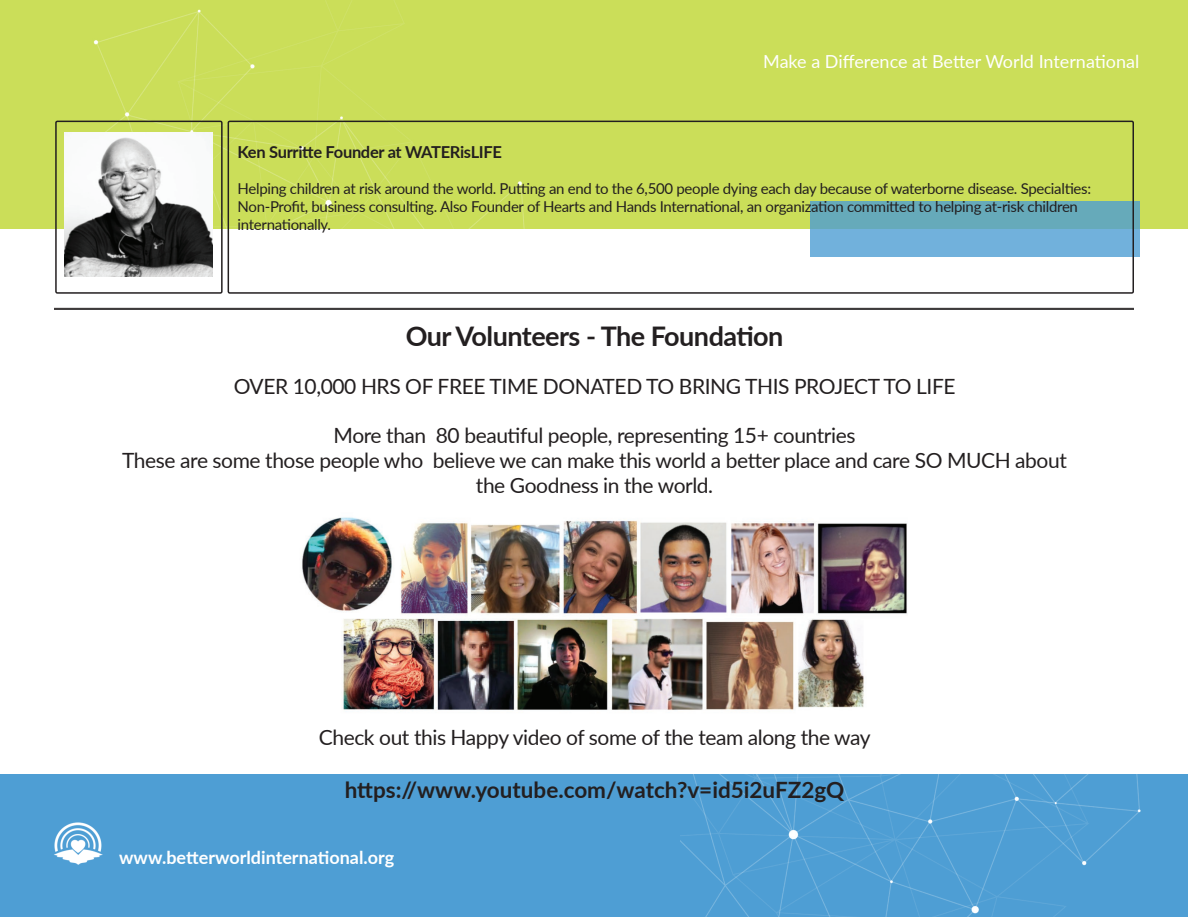
<style>
.page{position:relative;width:1188px;height:918px;background:#fff}
.page>*{position:absolute;margin:0;border:0;box-sizing:border-box;transform-origin:0 0}
.t1{font:700 27px "Lato";letter-spacing:-.02em;color:#231f20}
.t2{font:700 22.5px "Lato";color:#231f20}
.t3{font:21px/25.2px "Lato";letter-spacing:-.02em;color:#231f20;text-align:center}
.t4{font:18px "Lato";color:#fff}
.t5{font:700 18px "Lato";color:#fff}
.t6{font:700 16.5px "Lato";letter-spacing:-.02em;color:#231f20}
.t7{font:15px/18px "Lato";letter-spacing:-.02em;color:#231f20}
</style>
<div class="page">
<div style="left:0;top:775px;width:1188px;height:142px;background:#4e9ed4"></div>
<div style="left:0;top:0;width:1188px;height:229px;background:#cbde59"></div>
<svg style="left:810px;top:201px;width:329px;height:56px;background:#6badcb"></svg>
<img style="left:67px;top:0;width:509px;height:229px">
<img style="left:680px;top:774px;width:508px;height:143px">
<img style="left:54px;top:822px;width:49px;height:43px">
<img style="left:302px;top:517px;width:605px;height:193px">
<div style="left:55px;top:121px;width:168px;height:173px;border:2px solid #231f20;border-radius:2px"></div>
<div style="left:228px;top:121px;width:906px;height:173px;border:2px solid #231f20;border-radius:2px"></div>
<hr style="left:54px;top:308px;width:1080px;height:1px;background:#231f20">
<hr style="left:54px;top:309px;width:1080px;height:1px;background:#231f20">
<img style="left:65px;top:133px;width:148px;height:143px">
<p class="t4" style="left:763px;top:51px;width:378px">Make a Difference at Better World International</p>
<p class="t6" style="left:238px;top:141px;width:266px">Ken Surritte Founder at WATERisLIFE</p>
<p class="t7" style="left:238px;top:179px;width:855px">Helping children at risk around the world. Putting an end to the 6,500 people dying each day because of waterborne disease. Specialties:<br>Non-Profit, business consulting. Also Founder of Hearts and Hands International, an organization committed to helping at-risk children internationally.</p>
<p class="t1" style="left:406px;top:319px;width:379px">Our Volunteers - The Foundation</p>
<p class="t3" style="left:234px;top:374px;width:724px">OVER 10,000 HRS OF FREE TIME DONATED TO BRING THIS PROJECT TO LIFE</p>
<p class="t3" style="left:122px;top:422px;width:946px">More than 80 beautiful people, representing 15+ countries<br>These are some those people who believe we can make this world a better place and care SO MUCH about the Goodness in the world.</p>
<p class="t3" style="left:319px;top:725px;width:554px">Check out this Happy video of some of the team along the way</p>
<p class="t2" style="left:345px;top:775px;width:501px">https://www.youtube.com/watch?v=id5i2uFZ2gQ</p>
<p class="t5" style="left:119px;top:846px;width:277px">www.betterworldinternational.org</p>
</div>
